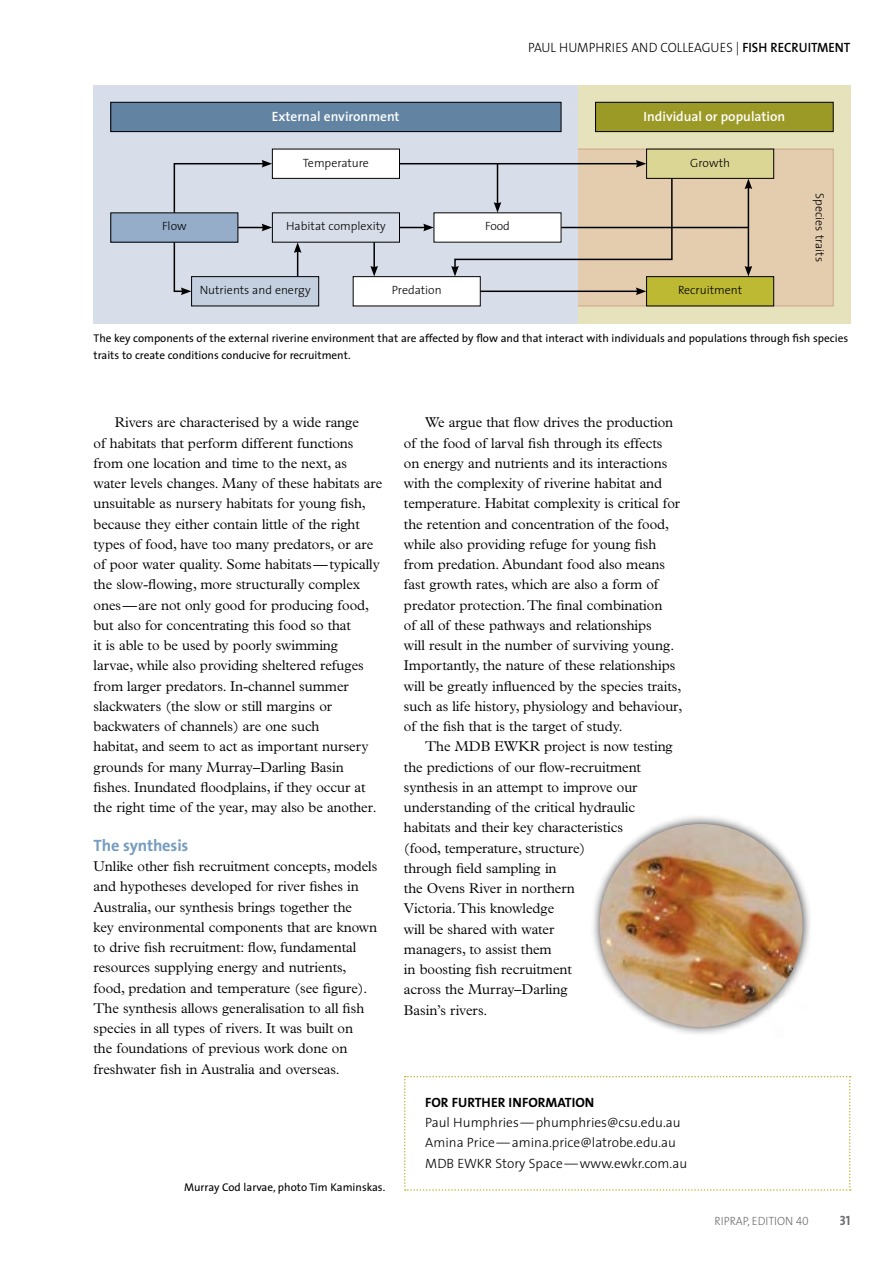
<style>
.page{position:relative;width:893px;height:1263px;background:#fff}
.page>*{position:absolute;margin:0;border:0;box-sizing:border-box;transform-origin:0 0}
.t1{font:700 16.5px "The Sans";letter-spacing:-.01em;color:#769cbf}
.t2{font:300 14.25px/20.2px "Plantin";letter-spacing:-.005em;color:#000}
.t3{font:300 13.5px/20.2px "The Sans";color:#000}
.t4{font:300 13.5px "The Sans";color:#000;scale:.95 1}
.t5{font:600 13.5px "The Sans";color:#fff}
.t6{font:700 13.5px "The Sans";color:#000}
.t7{font:13.5px "The Sans Bold Caps";color:#6d6e71;scale:.95 1}
.t8{font:300 12px "The Sans";color:#000}
.t9{font:300 12px "The Sans";color:#6d6e71;scale:.95 1}
.t10{font:11.25px/16.5px "The Sans";color:#000}
.s1{font-weight:600}
.s2{font-family:"The Sans Light Caps";font-weight:400}
</style>
<div class="page">
<svg style="left:404px;top:1076px;width:447px;height:115px"></svg>
<div style="left:578px;top:85px;width:272px;height:238px;background:#e6e2bb"></div>
<div style="left:559px;top:149px;width:274px;height:157px;background:#e4ccae"></div>
<div style="left:596px;top:102px;width:237px;height:30px;background:#9c9a27"></div>
<div style="left:595px;top:102px;width:238px;height:30px;border:1px solid #000"></div>
<div style="left:94px;top:85px;width:484px;height:238px;background:#d7dee9"></div>
<div style="left:111px;top:213px;width:127px;height:29px;background:#95adc9"></div>
<div style="left:434px;top:213px;width:127px;height:29px;background:#fff"></div>
<div style="left:272px;top:149px;width:127px;height:29px;background:#fff"></div>
<div style="left:272px;top:149px;width:128px;height:30px;border:1px solid #000"></div>
<div style="left:353px;top:277px;width:127px;height:29px;background:#fff"></div>
<div style="left:353px;top:276px;width:127px;height:30px;border:1px solid #000"></div>
<div style="left:647px;top:277px;width:127px;height:29px;background:#beb932"></div>
<div style="left:646px;top:276px;width:128px;height:30px;border:1px solid #000"></div>
<div style="left:111px;top:102px;width:450px;height:30px;background:#6283a1"></div>
<div style="left:111px;top:102px;width:450px;height:30px;border:1px solid #000"></div>
<div style="left:647px;top:149px;width:127px;height:29px;background:#dcd694"></div>
<div style="left:646px;top:149px;width:128px;height:30px;border:1px solid #000"></div>
<hr style="left:373px;top:242px;width:2px;height:26px;background:#000">
<svg style="left:370px;top:266px;width:8px;height:10px"></svg>
<hr style="left:497px;top:164px;width:1px;height:40px;background:#000">
<hr style="left:748px;top:187px;width:1px;height:81px;background:#000">
<svg style="left:745px;top:266px;width:7px;height:10px"></svg>
<svg style="left:745px;top:179px;width:7px;height:10px"></svg>
<svg style="left:294px;top:242px;width:7px;height:34px"></svg>
<svg style="left:173px;top:160px;width:99px;height:54px"></svg>
<svg style="left:173px;top:241px;width:18px;height:54px"></svg>
<div style="left:192px;top:277px;width:127px;height:29px;background:#c4d0e0"></div>
<div style="left:191px;top:276px;width:128px;height:30px;border:1px solid #000"></div>
<hr style="left:400px;top:163px;width:238px;height:1px;background:#000">
<svg style="left:636px;top:160px;width:10px;height:8px"></svg>
<svg style="left:400px;top:224px;width:34px;height:7px"></svg>
<hr style="left:561px;top:227px;width:187px;height:1px;background:#000">
<hr style="left:480px;top:291px;width:158px;height:1px;background:#000">
<svg style="left:636px;top:287px;width:10px;height:8px"></svg>
<svg style="left:238px;top:224px;width:34px;height:7px"></svg>
<svg style="left:451px;top:177px;width:222px;height:99px"></svg>
<div style="left:590px;top:814px;width:223px;height:223px;background:#000;opacity:.75"></div>
<img style="left:600px;top:824px;width:203px;height:203px;border-radius:101px">
<p class="t4" style="left:528px;top:37px;width:339px">Paul H umphries and Colleagues | <span class="s1">Fish recruitm ent</span></p>
<p class="t5" style="left:272px;top:105px;width:129px">External environment</p>
<p class="t8" style="left:303px;top:153px;width:67px">Temperature</p>
<p class="t8" style="left:162px;top:216px;width:26px">Flow</p>
<p class="t8" style="left:286px;top:216px;width:101px">H abitat complexity</p>
<p class="t8" style="left:485px;top:216px;width:26px">Food</p>
<p class="t5" style="left:644px;top:105px;width:143px">I ndividual or population</p>
<p class="t8" style="left:690px;top:153px;width:41px">Growth</p>
<p class="t8" style="left:830px;top:193px;width:70px;rotate:90deg">Species traits</p>
<p class="t8" style="left:200px;top:280px;width:113px">N utrients and energy</p>
<p class="t8" style="left:392px;top:280px;width:51px">Predation</p>
<p class="t8" style="left:678px;top:280px;width:66px">Recruitment</p>
<p class="t10" style="left:94px;top:330px;width:756px">The key components of the external riverine environment that are affected by flow and that interact with individuals and populations through fish species traits to create conditions conducive for recruitment.</p>
<p class="t2" style="left:94px;top:413px;width:290px;text-indent:21px">Rivers are characterised by a wide range<br>of habitats that perform different functions from one location and time to the next, as water levels changes. Many of these habitats are unsuitable as nursery habitats for young fish, because they either contain little of the right types of food, have too many predators, or are of poor water quality. Some habitats—typically the slow-flowing, more structurally complex ones—are not only good for producing food, but also for concentrating this food so that<br>it is able to be used by poorly swimming<br>larvae, while also providing sheltered refuges from larger predators. In-channel summer slackwaters (the slow or still margins or backwaters of channels) are one such<br>habitat, and seem to act as important nursery grounds for many Murray–Darling Basin fishes. Inundated floodplains, if they occur at the right time of the year, may also be another.</p>
<p class="t1" style="left:94px;top:831px;width:96px">THE SYNTHESIS</p>
<p class="t2" style="left:94px;top:856px;width:285px">Unlike other fish recruitment concepts, models and hypotheses developed for river fishes in Australia, our synthesis brings together the<br>key environmental components that are known to drive fish recruitment: flow, fundamental resources supplying energy and nutrients, food, predation and temperature (see figure).<br>The synthesis allows generalisation to all fish species in all types of rivers. It was built on<br>the foundations of previous work done on freshwater fish in Australia and overseas.</p>
<p class="t10" style="left:184px;top:1178px;width:203px">Murray Cod larvae, photo Tim Kaminskas.</p>
<p class="t2" style="left:404px;top:413px;width:280px;text-indent:21px">We argue that flow drives the production of the food of larval fish through its effects<br>on energy and nutrients and its interactions with the complexity of riverine habitat and temperature. Habitat complexity is critical for the retention and concentration of the food, while also providing refuge for young fish from predation. Abundant food also means fast growth rates, which are also a form of predator protection. The final combination<br>of all of these pathways and relationships<br>will result in the number of surviving young.<br>Importantly, the nature of these relationships will be greatly influenced by the species traits, such as life history, physiology and behaviour, of the fish that is the target of study.</p>
<p class="t2" style="left:404px;top:737px;width:270px;text-indent:21px">The MDB EWKR project is now testing the predictions of our flow-recruitment synthesis in an attempt to improve our understanding of the critical hydraulic habitats and their key characteristics<br>(food, temperature, structure)<br>through field sampling in<br>the Ovens River in northern<br>Victoria. This knowledge<br>will be shared with water<br>managers, to assist them<br>in boosting fish recruitment<br>across the Murray–Darling<br>Basin’s rivers.</p>
<p class="t6" style="left:425px;top:1091px;width:171px">FOR FURTHER INFORMATION</p>
<p class="t3" style="left:425px;top:1112px;width:257px">Paul H umphries—phumphries@csu.edu.au<br>Amina Price—amina.price@latrobe.edu.au<br>MDB EWKR</p>
<p class="t3" style="left:495px;top:1152px;width:193px">Story Space—www.ewkr.com.au</p>
<p class="t9" style="left:714px;top:1211px;width:101px">RipRap, E dition <span class="s2">40</span></p>
<p class="t7" style="left:840px;top:1209px;width:13px">31</p>
</div>
